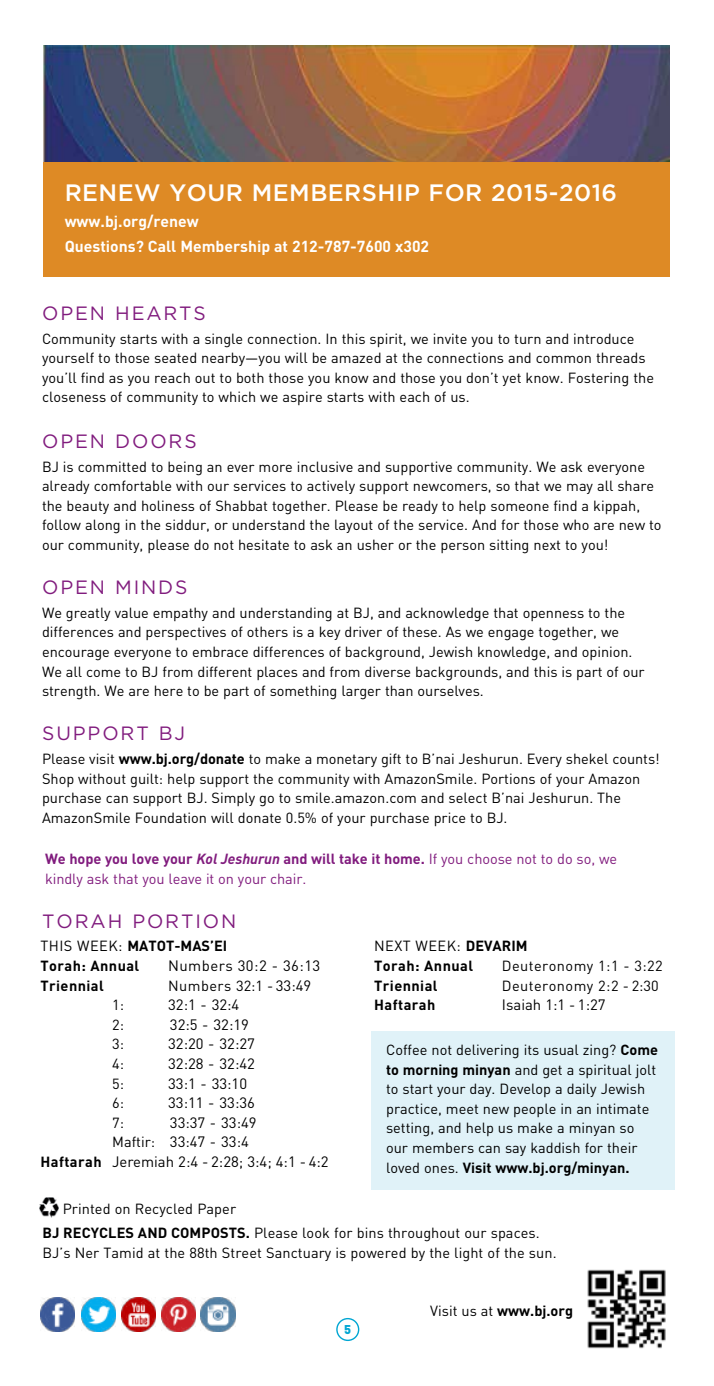
<style>
.page{position:relative;width:714px;height:1386px;background:#fff}
.page>*{position:absolute;margin:0;border:0;box-sizing:border-box;transform-origin:0 0}
.t1{font:500 23.62px "Gotham";letter-spacing:.02em;color:#fff}
.t2{font:19.25px "Gotham";letter-spacing:.095em;color:#811c7e}
.t3{font:700 15.75px/25.4px "DIN";color:#fff}
.t4{font:14.88px "DIN";color:#000}
.t5{font:14.88px "DIN";letter-spacing:.03em;color:#000}
.t6{font:14.53px/19.6px "DIN";color:#000}
.t7{font:700 14.53px/19.6px "DIN";letter-spacing:.03em;color:#000}
.t8{font:14.53px/19.6px "DIN";letter-spacing:-.005em;color:#811c7e}
.t9{font:14.53px "DIN";letter-spacing:.03em;color:#000}
.t10{font:900 12.6px "DIN";color:#00a6d3}
.s1{font-weight:700}
.s2{font-weight:700;font-style:italic}
.s3{font-weight:400}
.s4{font-size:14.88px}
.s5{font-size:14.53px}
.s6{font-weight:700;font-size:14.53px}
</style>
<div class="page">
<div style="left:336px;top:1318px;width:23px;height:23px;border:1px solid #00a6d3;border-radius:50%"></div>
<img style="left:587px;top:1269px;width:79px;height:80px">
<div style="left:371px;top:1032px;width:304px;height:158px;background:#e0f2f8"></div>
<img style="left:39px;top:1198px;width:19px;height:19px">
<img style="left:40px;top:1297px;width:34px;height:35px">
<img style="left:201px;top:1297px;width:34px;height:35px">
<img style="left:161px;top:1297px;width:34px;height:35px">
<img style="left:81px;top:1297px;width:35px;height:35px">
<img style="left:121px;top:1297px;width:35px;height:35px">
<img style="left:44px;top:45px;width:626px;height:121px">
<div style="left:43px;top:163px;width:626px;height:114px;background:#de8a25"></div>
<h1 class="t1" style="left:65px;top:179px;width:554px">RENEW YOUR MEMBERSHIP FOR 2015-2016</h1>
<p class="t3" style="left:65px;top:208px;width:366px">www.bj.org/renew<br>Questions? Call Membership at 212-787-7600 x302</p>
<h2 class="t2" style="left:42px;top:302px;width:165px">OPEN HEARTS</h2>
<p class="t6" style="left:42px;top:328px;width:614px">Community starts with a single connection. In this spirit, we invite you to turn and introduce yourself to those seated nearby—you will be amazed at the connections and common threads you’ll find as you reach out to both those you know and those you don’t yet know. Fostering the closeness of community to which we aspire starts with each of us.</p>
<h2 class="t2" style="left:42px;top:430px;width:156px">OPEN DOORS</h2>
<p class="t6" style="left:42px;top:456px;width:621px">BJ is committed to being an ever more inclusive and supportive community. We ask everyone already comfortable with our services to actively support newcomers, so that we may all share the beauty and holiness of Shabbat together. Please be ready to help someone find a kippah, follow along in the siddur, or understand the layout of the service. And for those who are new to our community, please do not hesitate to ask an usher or the person sitting next to you!</p>
<h2 class="t2" style="left:42px;top:577px;width:147px">OPEN MINDS</h2>
<p class="t6" style="left:42px;top:602px;width:604px">We greatly value empathy and understanding at BJ, and acknowledge that openness to the differences and perspectives of others is a key driver of these. As we engage together, we encourage everyone to embrace differences of background, Jewish knowledge, and opinion.<br>We all come to BJ from different places and from diverse backgrounds, and this is part of our strength. We are here to be part of something larger than ourselves.</p>
<h2 class="t2" style="left:42px;top:723px;width:144px">SUPPORT BJ</h2>
<p class="t6" style="left:42px;top:749px;width:619px">Please visit <span class="s1">www.bj.org/donate</span> to make a monetary gift to B’nai Jeshurun. Every shekel counts!<br>Shop without guilt: help support the community with AmazonSmile. Portions of your Amazon purchase can support BJ. Simply go to smile.amazon.com and select B’nai Jeshurun. The AmazonSmile Foundation will donate 0.5% of your purchase price to BJ.</p>
<p class="t8" style="left:45px;top:849px;width:574px"><span class="s1">We hope you love your</span> <span class="s2">Kol Jeshurun</span> <span class="s1">and will take it home.</span> If you choose not to do so, we kindly ask that you leave it on your chair.</p>
<h2 class="t2" style="left:42px;top:910px;width:195px">TORAH PORTION</h2>
<p class="t7" style="left:40px;top:936px;width:188px"><span class="s3">THIS WEEK:</span> MATOT-MAS’EI<br>Torah: Annual</p>
<p class="t5" style="left:168px;top:956px;width:154px">Numbers 30:2 - 36:13</p>
<p class="t7" style="left:374px;top:936px;width:155px"><span class="s3">NEXT WEEK:</span> DEVARIM<br>Torah: Annual</p>
<p class="t9" style="left:502px;top:957px;width:162px">Deuteronomy 1:1 - 3:22</p>
<p class="t7" style="left:40px;top:975px;width:65px">Triennial</p>
<p class="t9" style="left:168px;top:976px;width:145px">Numbers 32:1 - <span class="s4">33:49</span></p>
<p class="t6" style="left:112px;top:995px;width:13px">1:</p>
<p class="t4" style="left:168px;top:996px;width:73px">32:1 - 32:4</p>
<p class="t6" style="left:112px;top:1015px;width:13px">2:</p>
<p class="t4" style="left:170px;top:1015px;width:81px">32:5 - 32:19</p>
<p class="t6" style="left:112px;top:1034px;width:13px">3:</p>
<p class="t4" style="left:168px;top:1035px;width:88px">32:20 - 32:27</p>
<p class="t6" style="left:112px;top:1054px;width:13px">4:</p>
<p class="t4" style="left:168px;top:1054px;width:88px">32:28 - 32:42</p>
<p class="t6" style="left:112px;top:1073px;width:13px">5:</p>
<p class="t4" style="left:168px;top:1074px;width:81px">33:1 - 33:10</p>
<p class="t6" style="left:112px;top:1093px;width:13px">6:</p>
<p class="t4" style="left:168px;top:1094px;width:88px">33:11 - 33:36</p>
<p class="t6" style="left:112px;top:1113px;width:13px">7:</p>
<p class="t4" style="left:170px;top:1113px;width:88px">33:37 - 33:49</p>
<p class="t4" style="left:112px;top:1133px;width:138px"><span class="s5">Maftir:</span> 33:47 - 33:4</p>
<p class="t4" style="left:40px;top:1152px;width:290px"><span class="s6">Haftarah</span> Jeremiah 2:4 - 2:28; 3:4; 4:1 - 4:2</p>
<p class="t7" style="left:374px;top:975px;width:65px">Triennial</p>
<p class="t9" style="left:502px;top:976px;width:158px">Deuteronomy 2:2 - 2:30</p>
<p class="t7" style="left:374px;top:995px;width:63px">Haftarah</p>
<p class="t4" style="left:502px;top:996px;width:105px">Isaiah 1:1 <span class="s5">-</span> 1:27</p>
<p class="t6" style="left:386px;top:1040px;width:273px">Coffee not delivering its usual zing? <span class="s1">Come to morning minyan</span> and get a spiritual jolt to start your day. Develop a daily Jewish practice, meet new people in an intimate setting, and help us make a minyan so our members can say kaddish for their loved ones. <span class="s1">Visit www.bj.org/minyan.</span></p>
<p class="t6" style="left:42px;top:1196px;width:499px;line-height:24.8px;text-indent:20px">Printed on Recycled Paper<br><span class="s1">BJ RECYCLES AND COMPOSTS.</span> Please look for bins throughout our spaces.</p>
<p class="t6" style="left:42px;top:1243px;width:516px">BJ’s Ner Tamid at the 88th Street Sanctuary is powered by the light of the sun.</p>
<p class="t10" style="left:344px;top:1321px;width:9px">5</p>
<p class="t7" style="left:430px;top:1301px;width:144px"><span class="s3">Visit us at</span> www.bj.org</p>
</div>
